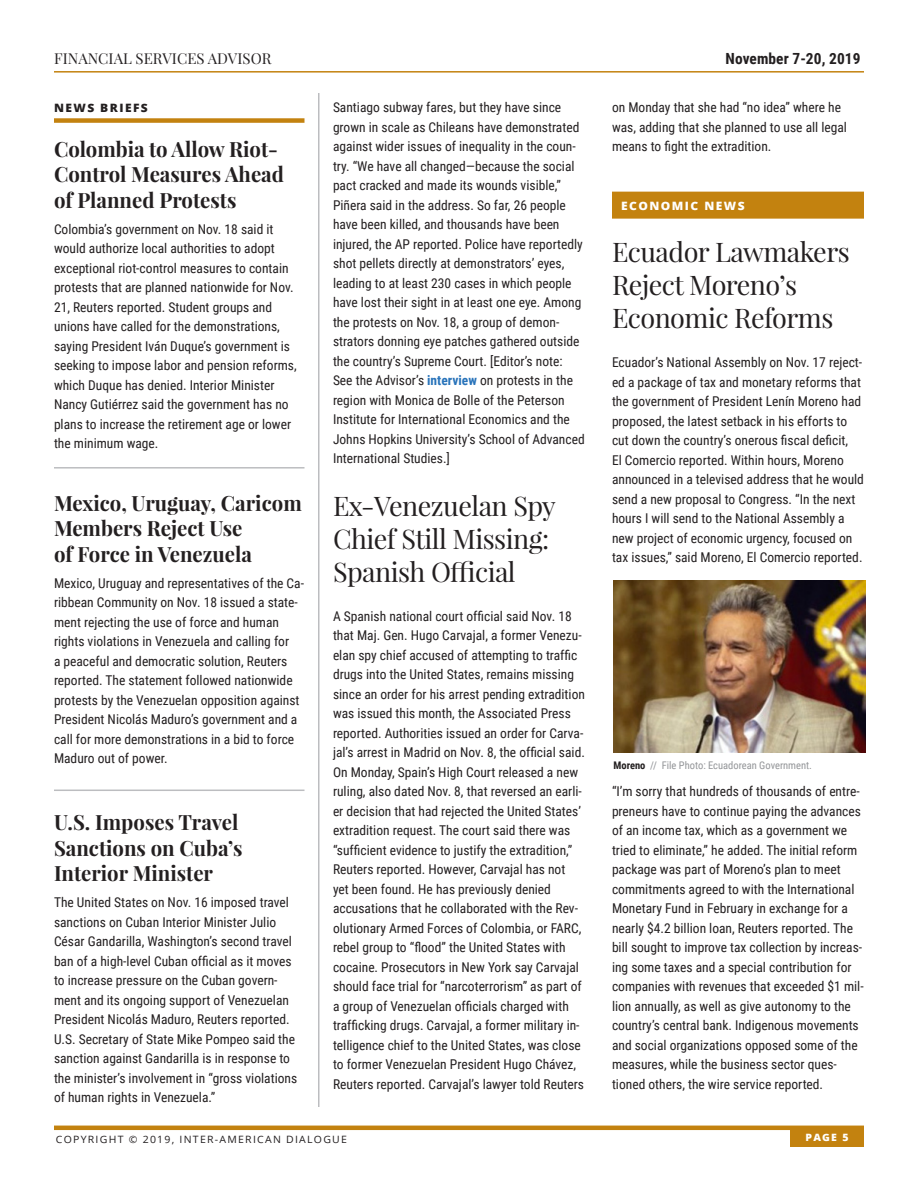
<style>
.page{position:relative;width:918px;height:1188px;background:#fff}
.page>*{position:absolute;margin:0;border:0;box-sizing:border-box;transform-origin:0 0}
.Subhead_18pt{font:27px/33px "Playfair Display";letter-spacing:-.02em;color:#231f20}
.Subhead-_14pt_-_BOLD{font:700 21px/25.5px "Playfair Display";color:#231f20}
.News_Briefs__Subhea{font:700 21px/25.5px "Playfair Display";color:#231f20}
.t1{font:700 15.3px "Roboto Condensed";letter-spacing:.005em;color:#231f20}
.t2{font:15px "Playfair Display";letter-spacing:.005em;color:#231f20}
.Main_Body_Text{font:13.5px/19.5px "Roboto Condensed";color:#231f20}
.News_Briefs__Body_T{font:13.5px/19.5px "Roboto Condensed";color:#231f20}
.News_Briefs__Subhea-2{font:13.5px/19.5px "Roboto Condensed";color:#231f20}
.Sections_-_with_Yell{font:800 11.55px "Open Sans";letter-spacing:.12em;color:#fff;scale:1.04 1}
.News_Briefs__Title{font:800 11.55px "Open Sans";letter-spacing:.12em;color:#231f20;scale:1.04 1}
.Photo_caption{font:10.5px "Roboto Condensed";color:#939598}
.t3{font:10.05px "Open Sans";letter-spacing:.12em;color:#231f20;scale:1.04 1}
.t4{font:800 10.05px "Open Sans";color:#fff;scale:1.04 1}
.s1{font-weight:700;color:#2873ba}
.s2{font-weight:700;color:#231f20}
</style>
<div class="page">
<hr style="left:54px;top:1126px;width:810px;height:4px;background:#c3820f">
<div style="left:790px;top:1129px;width:74px;height:18px;background:#c3820f"></div>
<hr style="left:54px;top:71px;width:810px;height:2px;background:#c3820f">
<div style="left:612px;top:192px;width:252px;height:27px;background:#c3820f"></div>
<hr style="left:318px;top:93px;width:2px;height:1014px;background:#bcbdc0">
<div style="left:54px;top:118px;width:250px;height:5px;background:#c3820f"></div>
<hr style="left:54px;top:467px;width:250px;height:2px;background:#bcbdc0">
<hr style="left:54px;top:790px;width:250px;height:1px;background:#bcbdc0">
<img style="left:613px;top:581px;width:252px;height:172px">
<p class="t2" style="left:54px;top:49px;width:219px">FINANCIAL SERVICES ADVISOR</p>
<p class="t1" style="left:726px;top:47px;width:136px">November 7-20, 2019</p>
<p class="Main_Body_Text" style="left:333px;top:97px;width:253px">Santiago subway fares, but they have since grown in scale as Chileans have demonstrated against wider issues of inequality in the coun&shy;try. “We have all changed—because the social pact cracked and made its wounds visible,” Piñera said in the address. So far, 26 people have been killed, and thousands have been injured, the AP reported. Police have reportedly shot pellets directly at demonstrators’ eyes, leading to at least 230 cases in which people have lost their sight in at least one eye. Among the protests on Nov. 18, a group of demon&shy;strators donning eye patches gathered outside the country’s Supreme Court. [Editor’s note:<br>See the Advisor’s <span class="s1">interview</span> on protests in the region with Monica de Bolle of the Peterson Institute for International Economics and the Johns Hopkins University’s School of Advanced International Studies.]</p>
<p class="Subhead_18pt" style="left:333px;top:489px;width:224px">Ex-Venezuelan Spy<br>Chief Still Missing:<br>Spanish Official</p>
<p class="Main_Body_Text" style="left:333px;top:606px;width:253px">A Spanish national court official said Nov. 18 that Maj. Gen. Hugo Carvajal, a former Venezu&shy;elan spy chief accused of attempting to traffic drugs into the United States, remains missing since an order for his arrest pending extradition was issued this month, the Associated Press reported. Authorities issued an order for Carva&shy;jal’s arrest in Madrid on Nov. 8, the official said.<br>On Monday, Spain’s High Court released a new ruling, also dated Nov. 8, that reversed an earli&shy;er decision that had rejected the United States’ extradition request. The court said there was “sufficient evidence to justify the extradition,” Reuters reported. However, Carvajal has not<br>yet been found. He has previously denied accusations that he collaborated with the Rev&shy;olutionary Armed Forces of Colombia, or FARC, rebel group to “flood” the United States with cocaine. Prosecutors in New York say Carvajal should face trial for “narcoterrorism” as part of a group of Venezuelan officials charged with trafficking drugs. Carvajal, a former military in&shy;telligence chief to the United States, was close to former Venezuelan President Hugo Chávez, Reuters reported. Carvajal’s lawyer told Reuters</p>
<p class="Main_Body_Text" style="left:612px;top:97px;width:237px">on Monday that she had “no idea” where he was, adding that she planned to use all legal means to fight the extradition.</p>
<p class="News_Briefs__Title" style="left:54px;top:99px;width:92px">NEWS BRIEFS</p>
<p class="Subhead-_14pt_-_BOLD" style="left:54px;top:136px;width:232px">Colombia to Allow Riot-<br>Control Measures Ahead of Planned Protests</p>
<p class="News_Briefs__Body_T" style="left:54px;top:219px;width:244px">Colombia’s government on Nov. 18 said it would authorize local authorities to adopt exceptional riot-control measures to contain protests that are planned nationwide for Nov.<br>21, Reuters reported. Student groups and unions have called for the demonstrations, saying President Iván Duque’s government is seeking to impose labor and pension reforms, which Duque has denied. Interior Minister Nancy Gutiérrez said the government has no plans to increase the retirement age or lower the minimum wage.</p>
<p class="Sections_-_with_Yell" style="left:621px;top:197px;width:120px">ECONOMIC NEWS</p>
<p class="Subhead_18pt" style="left:612px;top:235px;width:239px">Ecuador Lawmakers<br>Reject Moreno’s<br>Economic Reforms</p>
<p class="Main_Body_Text" style="left:612px;top:352px;width:253px">Ecuador’s National Assembly on Nov. 17 reject&shy;ed a package of tax and monetary reforms that the government of President Lenín Moreno had proposed, the latest setback in his efforts to cut down the country’s onerous fiscal deficit,<br>El Comercio reported. Within hours, Moreno announced in a televised address that he would send a new proposal to Congress. “In the next hours I will send to the National Assembly a new project of economic urgency, focused on tax issues,” said Moreno, El Comercio reported.</p>
<p class="Subhead-_14pt_-_BOLD" style="left:54px;top:490px;width:249px">Mexico, Uruguay, Caricom<br>Members Reject Use<br>of Force in Venezuela</p>
<p class="News_Briefs__Body_T" style="left:54px;top:573px;width:252px">Mexico, Uruguay and representatives of the Ca&shy;ribbean Community on Nov. 18 issued a state&shy;ment rejecting the use of force and human rights violations in Venezuela and calling for<br>a peaceful and democratic solution, Reuters reported. The statement followed nationwide protests by the Venezuelan opposition against President Nicolás Maduro’s government and a call for more demonstrations in a bid to force Maduro out of power.</p>
<p class="Photo_caption" style="left:614px;top:758px;width:200px"><span class="s2">Moreno</span> // File Photo: Ecuadorean Government.</p>
<p class="Main_Body_Text" style="left:612px;top:781px;width:253px">“I’m sorry that hundreds of thousands of entre&shy;preneurs have to continue paying the advances of an income tax, which as a government we tried to eliminate,” he added. The initial reform package was part of Moreno’s plan to meet commitments agreed to with the International Monetary Fund in February in exchange for a nearly $4.2 billion loan, Reuters reported. The bill sought to improve tax collection by increas&shy;ing some taxes and a special contribution for companies with revenues that exceeded $1 mil&shy;lion annually, as well as give autonomy to the country’s central bank. Indigenous movements and social organizations opposed some of the measures, while the business sector ques&shy;tioned others, the wire service reported.</p>
<p class="News_Briefs__Subhea" style="left:54px;top:809px;width:190px">U.S. Imposes Travel<br>Sanctions on Cuba’s<br>Interior Minister</p>
<p class="News_Briefs__Subhea-2" style="left:54px;top:892px;width:245px">The United States on Nov. 16 imposed travel sanctions on Cuban Interior Minister Julio César Gandarilla, Washington’s second travel ban of a high-level Cuban official as it moves to increase pressure on the Cuban govern&shy;ment and its ongoing support of Venezuelan President Nicolás Maduro, Reuters reported.<br>U.S. Secretary of State Mike Pompeo said the sanction against Gandarilla is in response to the minister’s involvement in “gross violations of human rights in Venezuela.”</p>
<p class="t3" style="left:56px;top:1132px;width:281px">COPYRIGHT © 2019, INTER-AMERICAN DIALOGUE</p>
<p class="t4" style="left:806px;top:1129px;width:43px">PAGE 5</p>
</div>
